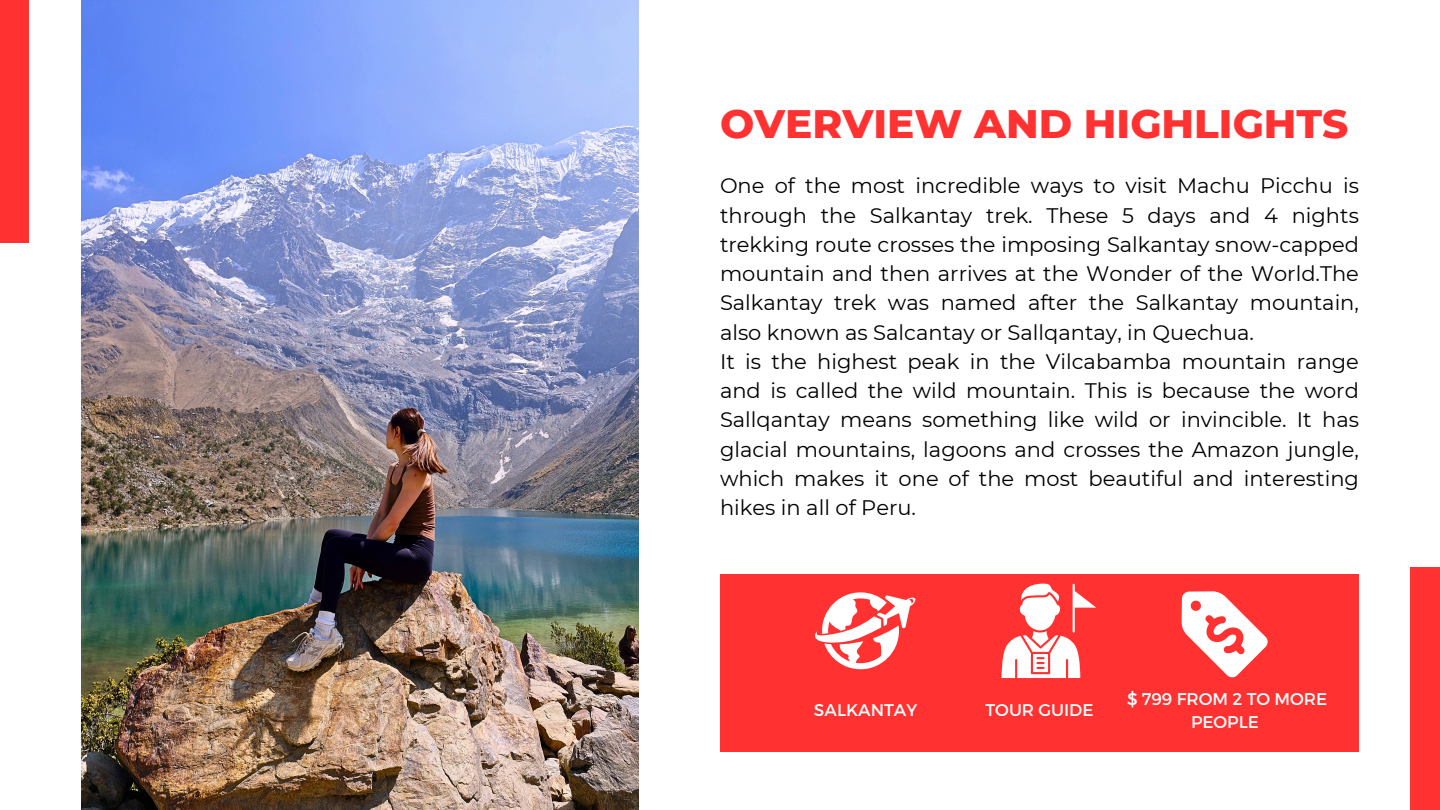
<style>
.page{position:relative;width:1440px;height:810px;background:#fff}
.page>*{position:absolute;margin:0;border:0;box-sizing:border-box;transform-origin:0 0}
.t1{font:800 40.5px "Montserrat";color:#ff3131}
.t2{font:21px/29.2px "Montserrat";color:#000}
.t3{font:16.9px/23.2px "Montserrat";color:#fff;text-align:center}
</style>
<div class="page">
<img style="left:81px;top:0;width:558px;height:810px">
<div style="left:720px;top:574px;width:639px;height:178px;background:#ff3131"></div>
<svg style="left:815px;top:592px;width:101px;height:77px"></svg>
<svg style="left:1002px;top:584px;width:78px;height:94px"></svg>
<hr style="left:1073px;top:584px;width:2px;height:49px;background:#fff">
<div style="left:0;top:0;width:29px;height:243px;background:#ff3131"></div>
<div style="left:1411px;top:567px;width:29px;height:243px;background:#ff3131"></div>
<svg style="left:1182px;top:591px;width:86px;height:86px"></svg>
<h1 class="t1" style="left:720px;top:99px;width:630px">OVERVIEW AND HIGHLIGHTS</h1>
<h2 class="t2" style="left:720px;top:171px;width:640px">One of the most incredible ways to visit Machu Picchu is through the Salkantay trek. These 5 days and 4 nights trekking route crosses the imposing Salkantay snow-capped mountain and then arrives at the Wonder of the World.The Salkantay trek was named after the Salkantay mountain, also known as Salcantay or Sallqantay, in Quechua.<br>It is the highest peak in the Vilcabamba mountain range and is called the wild mountain. This is because the word Sallqantay means something like wild or invincible. It has glacial mountains, lagoons and crosses the Amazon jungle, which makes it one of the most beautiful and interesting hikes in all of Peru.</h2>
<p class="t3" style="left:814px;top:698px;width:105px">SALKANTAY</p>
<p class="t3" style="left:986px;top:698px;width:109px">TOUR GUIDE</p>
<p class="t3" style="left:1127px;top:686px;width:202px">$ 799 FROM 2 TO MORE<br>PEOPLE</p>
</div>
